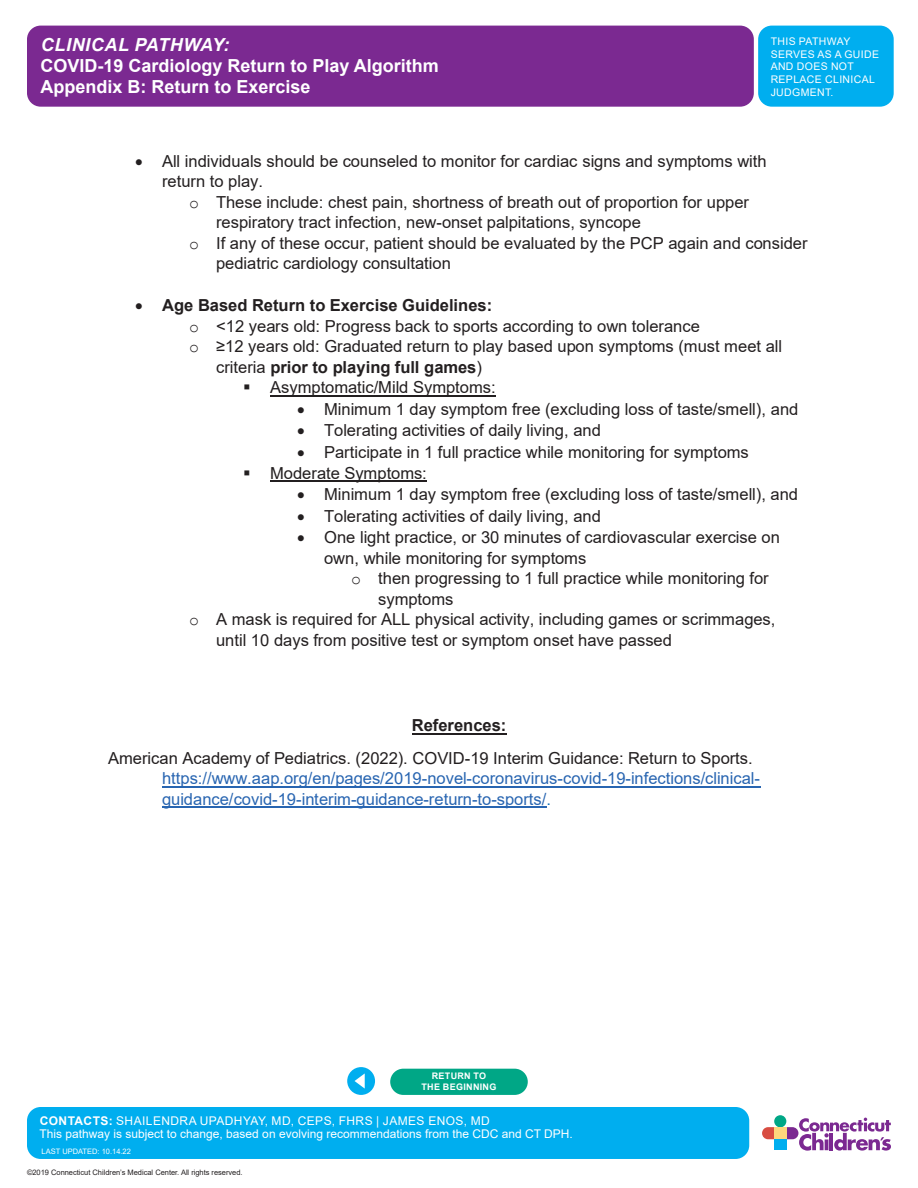
<style>
.page{position:relative;width:918px;height:1188px;background:#fff}
.page>*{position:absolute;margin:0;border:0;box-sizing:border-box;transform-origin:0 0}
.t1{font:700 18px/21px "Arial";color:#fff}
.t2{font:italic 700 18px "Arial";letter-spacing:.035em;color:#fff}
.t3{font:16.5px/20.5px "Arial";color:#231f20}
.t4{font:16.5px/20.4px "Arial";color:#2865b1}
.t5{font:700 16.5px "Arial";color:#231f20}
.t6{font:16.5px "Arial";color:#221e1f}
.t7{font:12px/13.5px "Arial";color:#fff}
.t8{font:10.5px/12.6px "Arial";letter-spacing:.035em;color:#fff}
.t9{font:700 9px/10.5px "Arial";letter-spacing:.035em;color:#fff;text-align:center}
.t10{font:7.5px "Arial";letter-spacing:-.005em;color:#231f20}
.t11{font:7.5px "Arial";color:#fff}
.s1{font-family:"Courier New"}
.s2{font-weight:400}
.s3{color:#1070b9}
.s4{font-weight:700}
</style>
<div class="page">
<div style="left:27px;top:26px;width:727px;height:81px;background:#7b2991;border-radius:14px"></div>
<div style="left:758px;top:26px;width:136px;height:81px;background:#00aeef;border-radius:14px"></div>
<div style="left:390px;top:1069px;width:138px;height:26px;background:#00a786;border-radius:13px"></div>
<div style="left:347px;top:1067px;width:28px;height:28px;background:#00aeef;border-radius:50%"></div>
<svg style="left:355px;top:1073px;width:10px;height:16px"></svg>
<div style="left:27px;top:1107px;width:722px;height:52px;background:#00aeef;border-radius:14px"></div>
<svg style="left:762px;top:1115px;width:129px;height:36px"></svg>
<div style="left:774px;top:1127px;width:12px;height:12px;background:#fed77d"></div>
<div style="left:774px;top:1139px;width:12px;height:11px;background:#00aeef"></div>
<hr style="left:270px;top:395px;width:226px;height:1px;background:#231f20">
<hr style="left:270px;top:480px;width:157px;height:2px;background:#231f20">
<hr style="left:412px;top:733px;width:94px;height:2px;background:#231f20">
<hr style="left:162px;top:786px;width:598px;height:1px;background:#2865b1">
<hr style="left:162px;top:806px;width:384px;height:2px;background:#2865b1">
<p class="t2" style="left:41px;top:32px;width:190px">CLINICAL PATHWAY:</p>
<p class="t1" style="left:40px;top:55px;width:400px">COVID-19 Cardiology Return to Play Algorithm<br>Appendix B: Return to Exercise</p>
<p class="t8" style="left:771px;top:35px;width:110px">THIS PATHWAY<br>SERVES AS A GUIDE<br>AND DOES NOT<br>REPLACE CLINICAL<br>JUDGMENT.</p>
<p class="t3" style="left:162px;top:151px;width:606px;text-indent:-27px">• All individuals should be counseled to monitor for cardiac signs and symptoms with return to play.</p>
<p class="t3" style="left:189px;top:192px;width:561px"><span class="s1">o</span> These include: chest pain, shortness of breath out of proportion for upper</p>
<p class="t3" style="left:216px;top:212px;width:426px">respiratory tract infection, new-onset palpitations, syncope</p>
<p class="t3" style="left:189px;top:233px;width:620px"><span class="s1">o</span> If any of these occur, patient should be evaluated by the PCP again and consider</p>
<p class="t3" style="left:216px;top:253px;width:236px">pediatric cardiology consultation</p>
<p class="t5" style="left:135px;top:294px;width:359px">• Age Based Return to Exercise Guidelines:</p>
<p class="t3" style="left:189px;top:316px;width:512px"><span class="s1">o</span> &lt;12 years old: Progress back to sports according to own tolerance</p>
<p class="t3" style="left:189px;top:336px;width:595px"><span class="s1">o</span> ≥12 years old: Graduated return to play based upon symptoms (must meet all</p>
<p class="t5" style="left:216px;top:355px;width:268px"><span class="s2">criteria</span> prior to playing full games<span class="s2">)</span></p>
<p class="t3" style="left:243px;top:377px;width:254px">▪ Asymptomatic/Mild Symptoms:</p>
<p class="t3" style="left:297px;top:399px;width:503px">• Minimum 1 day symptom free (excluding loss of taste/smell), and</p>
<p class="t3" style="left:297px;top:420px;width:305px">• Tolerating activities of daily living, and</p>
<p class="t3" style="left:297px;top:442px;width:453px">• Participate in 1 full practice while monitoring for symptoms</p>
<p class="t3" style="left:243px;top:462px;width:185px">▪ Moderate Symptoms:</p>
<p class="t3" style="left:297px;top:484px;width:503px">• Minimum 1 day symptom free (excluding loss of taste/smell), and</p>
<p class="t3" style="left:297px;top:506px;width:305px">• Tolerating activities of daily living, and</p>
<p class="t3" style="left:324px;top:527px;width:457px;text-indent:-27px">• One light practice, or 30 minutes of cardiovascular exercise on own, while monitoring for symptoms</p>
<p class="t3" style="left:351px;top:568px;width:419px"><span class="s1">o</span> then progressing to 1 full practice while monitoring for</p>
<p class="t3" style="left:378px;top:589px;width:77px">symptoms</p>
<p class="t3" style="left:189px;top:609px;width:588px"><span class="s1">o</span> A mask is required for ALL physical activity, including games or scrimmages,</p>
<p class="t3" style="left:216px;top:630px;width:457px">until 10 days from positive test or symptom onset have passed</p>
<p class="t5" style="left:412px;top:713px;width:96px">References:</p>
<p class="t6" style="left:108px;top:747px;width:646px">American Academy of Pediatrics. (2022). COVID-19 Interim Guidance: Return to Sports.</p>
<p class="t4" style="left:162px;top:768px;width:600px">https://www.aap.org/en/pages/2019-novel-coronavirus-covid-19-infections/clinical&shy;guidance/covid-19-interim-guidance-return-to-sports/<span class="s3">.</span></p>
<p class="t9" style="left:422px;top:1071px;width:76px">RETURN TO<br>THE BEGINNING</p>
<p class="t7" style="left:40px;top:1114px;width:535px"><span class="s4">CONTACTS:</span> SHAILENDRA UPADHYAY, MD, CEPS, FHRS | JAMES ENOS, MD<br>This pathway is subject to change, based on evolving recommendations from the CDC and CT DPH.</p>
<p class="t11" style="left:42px;top:1146px;width:91px">LAST UPDATED: 10.14.22</p>
<p class="t10" style="left:27px;top:1167px;width:217px">©2019 Connecticut Children’s Medical Center. All rights reserved.</p>
</div>
